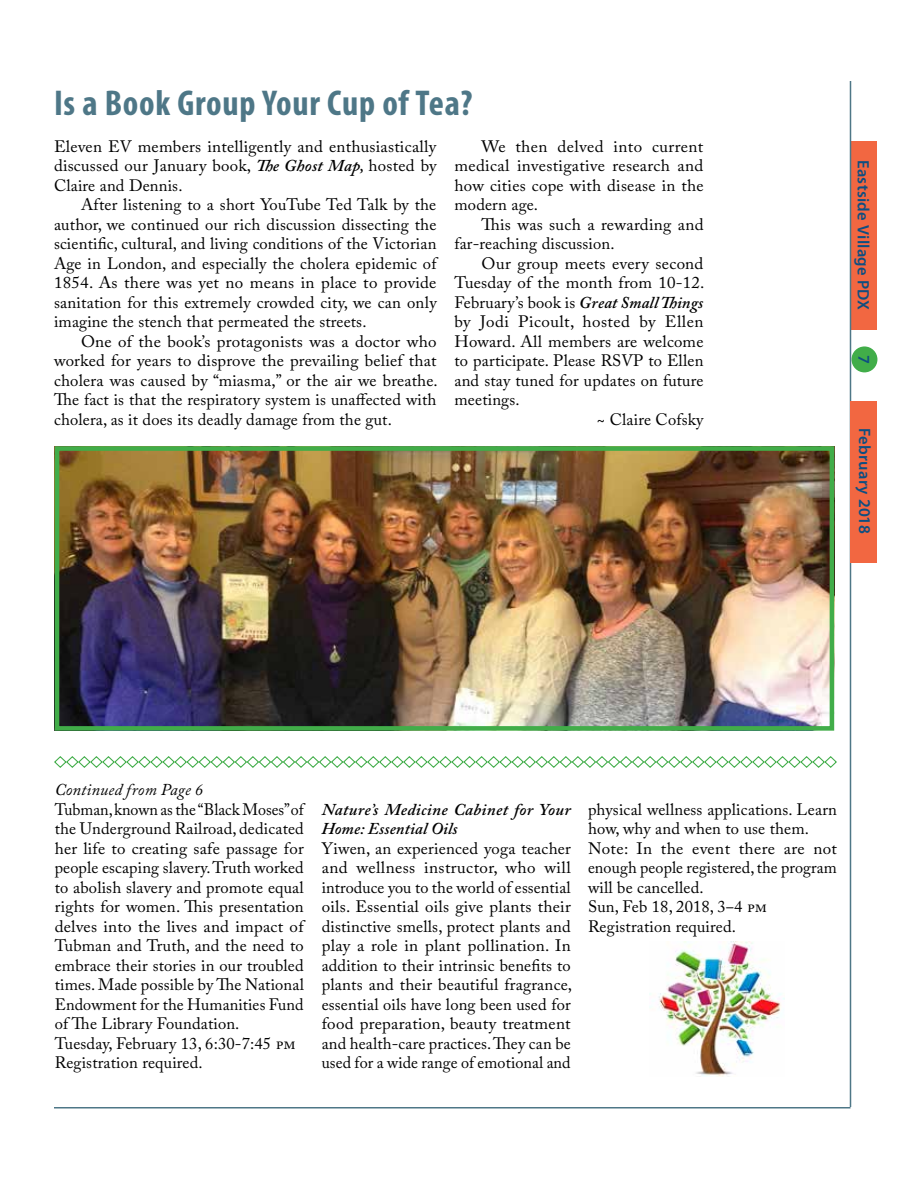
<style>
.page{position:relative;width:918px;height:1188px;background:#fff}
.page>*{position:absolute;margin:0;border:0;box-sizing:border-box;transform-origin:0 0}
.t1{font:700 condensed 36px "Myriad Pro";letter-spacing:.02em;color:#4e7787}
.t2{font:16.5px/19.5px "Adobe Caslon Pro";letter-spacing:.01em;color:#000;text-align:justify}
.t3{font:italic 600 16.5px/19.5px "Adobe Caslon Pro";letter-spacing:.015em;color:#000}
.t4{font:600 16.5px "Myriad Pro";letter-spacing:.02em;color:#0e4e81}
.t5{font:italic 16.5px "Adobe Caslon Pro";letter-spacing:.01em;color:#000}
.s1{font-weight:600;font-style:italic}
.s2{font-family:"Myriad Pro"}
</style>
<div class="page">
<div style="left:850px;top:141px;width:28px;height:189px;background:#f26741"></div>
<div style="left:851px;top:346px;width:26px;height:26px;background:#41ad49;border-radius:50%"></div>
<hr style="left:850px;top:81px;width:1px;height:1026px;background:#4e7787">
<hr style="left:54px;top:1107px;width:796px;height:1px;background:#4e7787">
<div style="left:850px;top:401px;width:28px;height:162px;background:#f26741"></div>
<svg style="left:54px;top:756px;width:783px;height:12px"></svg>
<img style="left:61px;top:452px;width:767px;height:273px">
<div style="left:55px;top:446px;width:779px;height:285px;border:5px solid #41ad49"></div>
<img style="left:650px;top:941px;width:135px;height:135px">
<h1 class="t1" style="left:54px;top:81px;width:420px">Is a Book Group Your Cup of Tea?</h1>
<p class="t2" style="left:54px;top:136px;width:384px">Eleven EV members intelligently and enthusiastically discussed our January book, <span class="s1">The Ghost Map,</span> hosted by Claire and Dennis.</p>
<p class="t2" style="left:54px;top:195px;width:384px;text-indent:27px">After listening to a short YouTube Ted Talk by the author, we continued our rich discussion dissecting the scientific, cultural, and living conditions of the Victorian Age in London, and especially the cholera epidemic of 1854. As there was yet no means in place to provide sanitation for this extremely crowded city, we can only imagine the stench that permeated the streets.</p>
<p class="t2" style="left:54px;top:331px;width:385px;text-indent:27px">One of the book’s protagonists was a doctor who worked for years to disprove the prevailing belief that cholera was caused by “miasma,” or the air we breathe.<br>The fact is that the respiratory system is unaffected with cholera, as it does its deadly damage from the gut.</p>
<p class="t2" style="left:454px;top:136px;width:251px;text-indent:27px">We then delved into current medical investigative research and how cities cope with disease in the modern age.</p>
<p class="t2" style="left:454px;top:214px;width:251px;text-indent:27px">This was such a rewarding and far-reaching discussion.</p>
<p class="t2" style="left:482px;top:253px;width:223px">Our group meets every second</p>
<p class="t2" style="left:454px;top:273px;width:252px">Tuesday of the month from 10-12.</p>
<p class="t2" style="left:454px;top:292px;width:250px">February’s book is <span class="s1">Great Small Things</span></p>
<p class="t2" style="left:454px;top:312px;width:250px">by Jodi Picoult, hosted by Ellen</p>
<p class="t2" style="left:454px;top:331px;width:251px">Howard. All members are welcome</p>
<p class="t2" style="left:454px;top:351px;width:250px">to participate. Please RSVP to Ellen</p>
<p class="t2" style="left:454px;top:370px;width:250px">and stay tuned for updates on future</p>
<p class="t2" style="left:454px;top:390px;width:67px">meetings.</p>
<p class="t2" style="left:597px;top:409px;width:108px">~ Claire Cofsky</p>
<p class="t4" style="left:874px;top:160px;width:152px;rotate:90deg">Eastside Village PDX</p>
<p class="t4" style="left:875px;top:355px;width:10px;rotate:90deg">7</p>
<p class="t4" style="left:875px;top:428px;width:107px;rotate:90deg">February 2018</p>
<p class="t5" style="left:55px;top:780px;width:150px">Continued from Page 6</p>
<p class="t2" style="left:55px;top:799px;width:251px;text-align:left">Tubman, known as the “Black Moses” of the Underground Railroad, dedicated her life to creating safe passage for people escaping slavery. Truth worked to abolish slavery and promote equal rights for women. This presentation delves into the lives and impact of Tubman and Truth, and the need to embrace their stories in our troubled times. Made possible by The National Endowment for the Humanities Fund of The Library Foundation.<br>Tuesday, February 13, 6:30-7:45 pm Registration required.</p>
<p class="t3" style="left:322px;top:799px;width:250px">Nature’s Medicine Cabinet for Your<br>Home: Essential Oils</p>
<p class="t2" style="left:322px;top:838px;width:252px">Yiwen, an experienced yoga teacher and wellness instructor, who will introduce you to the world of essential oils. Essential oils give plants their distinctive smells, protect plants and play a role in plant pollination. In addition to their intrinsic benefits to plants and their beautiful fragrance, essential oils have long been used for food preparation, beauty treatment and health-care practices. They can be used for a wide range of emotional and</p>
<p class="t2" style="left:588px;top:799px;width:251px;text-align:left">physical wellness applications. Learn how, why and when to use them.<br>Note: In the event there are not enough people registered, the program will be cancelled.<br>Sun, Feb 18, 2018, 3<span class="s2">–</span>4 pm<br>Registration required.</p>
</div>
